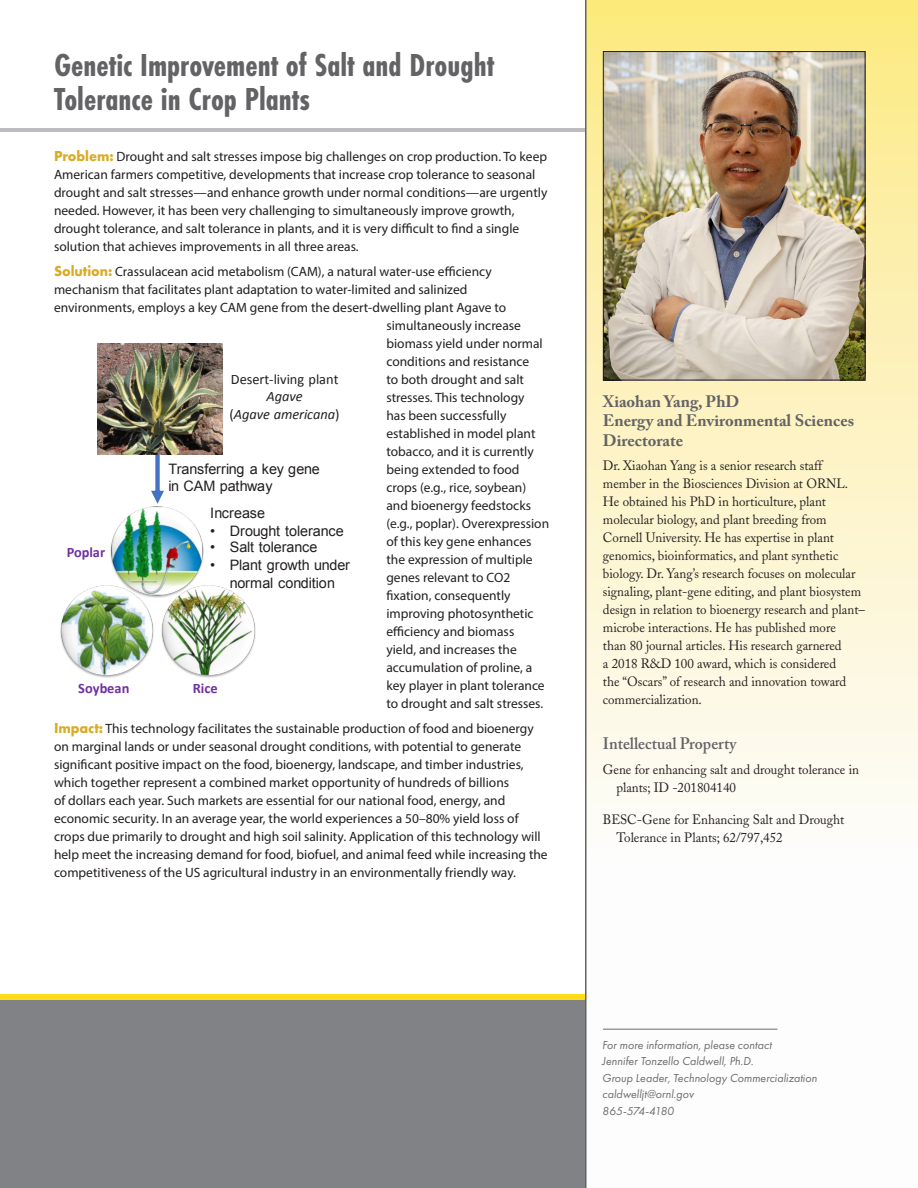
<style>
.page{position:relative;width:918px;height:1188px;background:#fff}
.page>*{position:absolute;margin:0;border:0;box-sizing:border-box;transform-origin:0 0}
.Main_Title{font:700 33px/33.8px "Futura PT Cond";color:#636366}
.Reseacher_title{font:700 16.5px/19.5px "Adobe Caslon Pro";color:#636366}
.sidebar_header{font:600 16.5px "Adobe Caslon";color:#636366;scale:.96 1}
.t1{font:14.4px/16.8px "Arial";letter-spacing:-.01em;color:#231f20}
.t2{font:14.4px/17.4px "Calibri";color:#231f20;text-align:center}
.t3{font:700 14.4px "Calibri";color:#7030a0}
.body_text{font:13.5px/18px "Myriad Pro";color:#231f20}
.sidebar_text{font:13.5px/18px "Adobe Caslon";color:#231f20;scale:.96 1}
.for_more_info{font:italic 12px/16.5px "Futura PT";color:#6c6d70}
.s1{font-family:"Futura PT";font-weight:700;font-size:15px;color:#d9ac27}
.s2{font-style:italic}
</style>
<div class="page">
<svg style="left:587px;top:0;width:331px;height:1029px"></svg>
<div style="left:0;top:994px;width:586px;height:6px;background:#ffdc17"></div>
<hr style="left:0;top:128px;width:586px;height:3px;background:#bcbdc0">
<div style="left:0;top:1000px;width:586px;height:188px;background:#808285"></div>
<hr style="left:603px;top:1029px;width:175px;height:1px;background:#231f20">
<hr style="left:585px;top:0;width:2px;height:1188px;background:#636366">
<img style="left:605px;top:53px;width:258px;height:325px">
<div style="left:603px;top:51px;width:262px;height:329px;border:1px solid #231f20"></div>
<img style="left:110px;top:506px;width:94px;height:92px">
<img style="left:60px;top:585px;width:95px;height:93px">
<img style="left:160px;top:585px;width:96px;height:93px">
<img style="left:98px;top:344px;width:124px;height:110px">
<svg style="left:151px;top:455px;width:13px;height:49px"></svg>
<p class="Main_Title" style="left:54px;top:49px;width:442px">Genetic Improvement of Salt and Drought<br>Tolerance in Crop Plants</p>
<p class="body_text" style="left:54px;top:148px;width:495px"><span class="s1">Problem:</span> Drought and salt stresses impose big challenges on crop production. To keep American farmers competitive, developments that increase crop tolerance to seasonal drought and salt stresses—and enhance growth under normal conditions—are urgently needed. However, it has been very challenging to simultaneously improve growth, drought tolerance, and salt tolerance in plants, and it is very difficult to find a single solution that achieves improvements in all three areas.</p>
<p class="body_text" style="left:54px;top:262px;width:439px"><span class="s1">Solution:</span> Crassulacean acid metabolism (CAM), a natural water-use efficiency</p>
<p class="body_text" style="left:54px;top:280px;width:415px">mechanism that facilitates plant adaptation to water-limited and salinized</p>
<p class="body_text" style="left:54px;top:298px;width:454px">environments, employs a key CAM gene from the desert-dwelling plant Agave to</p>
<p class="body_text" style="left:386px;top:316px;width:136px">simultaneously increase</p>
<p class="body_text" style="left:386px;top:334px;width:158px">biomass yield under normal</p>
<p class="body_text" style="left:386px;top:352px;width:144px">conditions and resistance</p>
<p class="body_text" style="left:386px;top:370px;width:139px">to both drought and salt</p>
<p class="body_text" style="left:386px;top:388px;width:140px">stresses. This technology</p>
<p class="body_text" style="left:386px;top:406px;width:122px">has been successfully</p>
<p class="body_text" style="left:386px;top:424px;width:151px">established in model plant</p>
<p class="body_text" style="left:386px;top:442px;width:149px">tobacco, and it is currently</p>
<p class="body_text" style="left:386px;top:460px;width:135px">being extended to food</p>
<p class="body_text" style="left:386px;top:478px;width:141px">crops (e.g., rice, soybean)</p>
<p class="body_text" style="left:386px;top:496px;width:146px">and bioenergy feedstocks</p>
<p class="body_text" style="left:386px;top:514px;width:164px">(e.g., poplar). Overexpression</p>
<p class="body_text" style="left:386px;top:532px;width:147px">of this key gene enhances</p>
<p class="body_text" style="left:386px;top:550px;width:148px">the expression of multiple</p>
<p class="body_text" style="left:386px;top:568px;width:125px">genes relevant to CO2</p>
<p class="body_text" style="left:386px;top:586px;width:126px">fixation, consequently</p>
<p class="body_text" style="left:386px;top:604px;width:149px">improving photosynthetic</p>
<p class="body_text" style="left:386px;top:622px;width:129px">efficiency and biomass</p>
<p class="body_text" style="left:386px;top:640px;width:132px">yield, and increases the</p>
<p class="body_text" style="left:386px;top:658px;width:147px">accumulation of proline, a</p>
<p class="body_text" style="left:386px;top:676px;width:160px">key player in plant tolerance</p>
<p class="body_text" style="left:386px;top:694px;width:158px">to drought and salt stresses.</p>
<p class="body_text" style="left:54px;top:719px;width:495px"><span class="s1">Impact:</span> This technology facilitates the sustainable production of food and bioenergy on marginal lands or under seasonal drought conditions, with potential to generate significant positive impact on the food, bioenergy, landscape, and timber industries, which together represent a combined market opportunity of hundreds of billions<br>of dollars each year. Such markets are essential for our national food, energy, and economic security. In an average year, the world experiences a 50–80% yield loss of crops due primarily to drought and high soil salinity. Application of this technology will help meet the increasing demand for food, biofuel, and animal feed while increasing the competitiveness of the US agricultural industry in an environmentally friendly way.</p>
<p class="t2" style="left:229px;top:370px;width:112px">Desert-living plant<br><span class="s2">Agave<br></span>(<span class="s2">Agave americana</span>)</p>
<p class="t1" style="left:168px;top:461px;width:153px">Transferring a key gene in CAM pathway</p>
<p class="t1" style="left:210px;top:505px;width:56px">Increase</p>
<p class="t1" style="left:210px;top:522px;width:135px">• Drought tolerance</p>
<p class="t1" style="left:210px;top:539px;width:109px">• Salt tolerance</p>
<p class="t1" style="left:210px;top:557px;width:141px;line-height:17.4px;text-align:center">• Plant growth under normal condition</p>
<p class="t3" style="left:67px;top:543px;width:40px">Poplar</p>
<p class="t3" style="left:78px;top:679px;width:53px">Soybean</p>
<p class="t3" style="left:193px;top:679px;width:26px">Rice</p>
<p class="Reseacher_title" style="left:603px;top:391px;width:253px">Xiaohan Yang, PhD<br>Energy and Environmental Sciences<br>Directorate</p>
<p class="sidebar_text" style="left:603px;top:457px;width:274px">Dr. Xiaohan Yang is a senior research staff member in the Biosciences Division at ORNL.<br>He obtained his PhD in horticulture, plant molecular biology, and plant breeding from Cornell University. He has expertise in plant genomics, bioinformatics, and plant synthetic biology. Dr. Yang’s research focuses on molecular signaling, plant-gene editing, and plant biosystem design in relation to bioenergy research and plant– microbe interactions. He has published more<br>than 80 journal articles. His research garnered<br>a 2018 R&amp;D 100 award, which is considered<br>the “Oscars” of research and innovation toward commercialization.</p>
<p class="sidebar_header" style="left:603px;top:734px;width:141px">Intellectual Property</p>
<p class="sidebar_text" style="left:616px;top:761px;width:254px;text-indent:-14px">Gene for enhancing salt and drought tolerance in plants; ID -201804140</p>
<p class="sidebar_text" style="left:616px;top:810px;width:239px;text-indent:-14px">BESC-Gene for Enhancing Salt and Drought<br>Tolerance in Plants; 62/797,452</p>
<p class="for_more_info" style="left:602px;top:1036px;width:216px">For more information, please contact<br>Jennifer Tonzello Caldwell, Ph.D.<br>Group Leader, Technology Commercialization caldwelljt@ornl.gov<br>865-574-4180</p>
</div>
